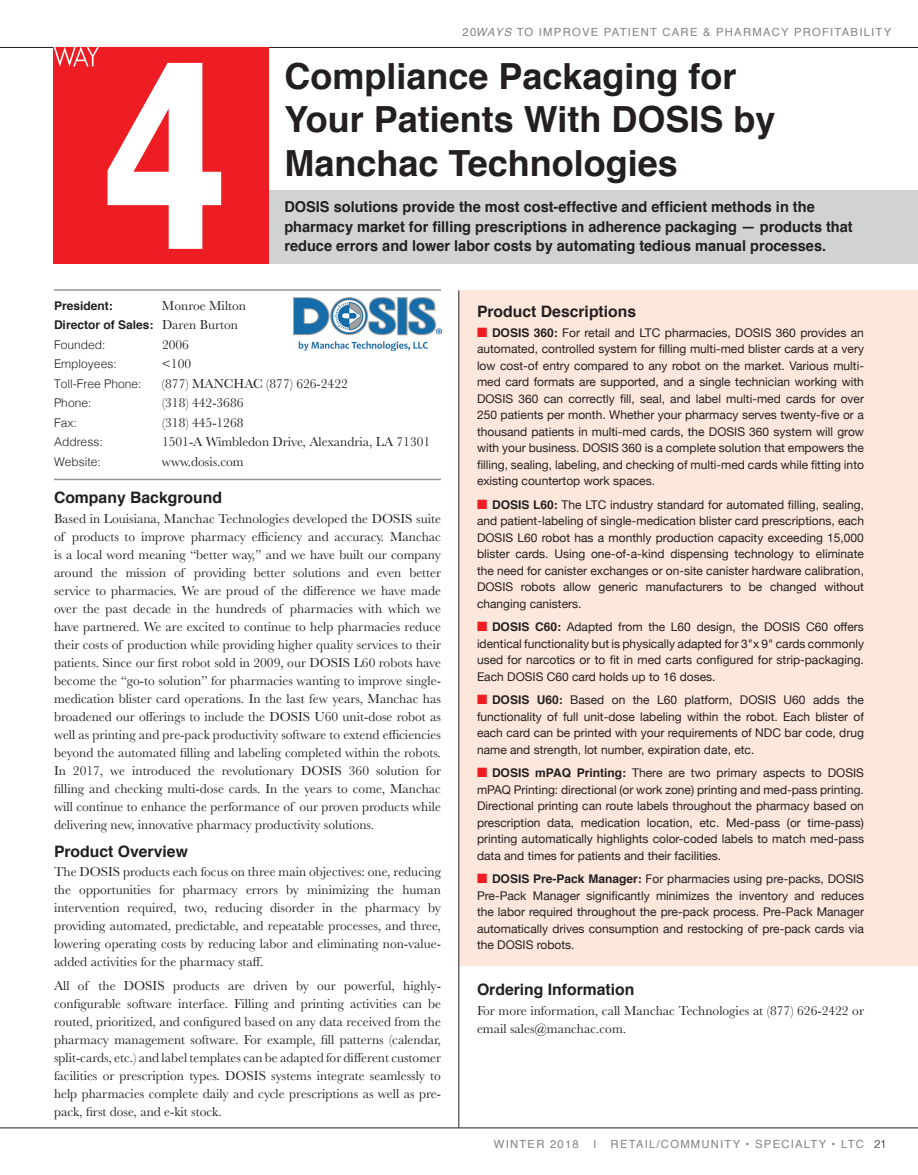
<style>
.page{position:relative;width:918px;height:1175px;background:#fff}
.page>*{position:absolute;margin:0;border:0;box-sizing:border-box;transform-origin:0 0}
.t1{font:700 36px/43.5px "Helvetica";color:#231f20}
.t2{font:700 15.75px "Helvetica";color:#231f20}
.t3{font:700 15px/19.5px "Helvetica";color:#231f20}
.t4{font:13.5px/18px "Baskerville";color:#231f20;text-align:justify}
.t5{font:12px/16.5px "Helvetica Neue";color:#231f20;text-align:justify}
.t6{font:300 12px "Helvetica";color:#231f20}
.t7{font:700 12px/19.5px "Helvetica";color:#231f20}
.t8{font:11.25px "Helvetica";letter-spacing:.11em;color:#808285}
.s1{font-style:italic}
.s2{font-family:"Baskerville";font-weight:400;font-size:13.5px}
.s3{font-weight:300}
.s4{color:#ee1d23}
.s5{font-family:"Helvetica";font-weight:700}
.s6{font-weight:300;color:#231f20}
</style>
<div class="page">
<hr style="left:0;top:47px;width:918px;height:1px;background:#231f20">
<div style="left:459px;top:290px;width:459px;height:675px;background:#fde7dc"></div>
<div style="left:55px;top:190px;width:863px;height:73px;background:#d1d2d4"></div>
<hr style="left:54px;top:478px;width:387px;height:2px;background:#939598">
<img style="left:294px;top:298px;width:147px;height:53px">
<hr style="left:54px;top:289px;width:387px;height:2px;background:#939598">
<div style="left:53px;top:47px;width:216px;height:216px;background:#ee1d23"></div>
<svg style="left:108px;top:63px;width:113px;height:186px"></svg>
<svg style="left:54px;top:47px;width:45px;height:20px"></svg>
<hr style="left:0;top:1127px;width:918px;height:1px;background:#231f20">
<hr style="left:459px;top:290px;width:1px;height:837px;background:#231f20">
<p class="t8" style="left:463px;top:23px;width:430px">20<span class="s1">WAYS</span> TO IMPROVE PATIENT CARE &amp; PHARMACY PROFITABILITY</p>
<h1 class="t1" style="left:284px;top:55px;width:493px">Compliance Packaging for<br>Your Patients With DOSIS by<br>Manchac Technologies</h1>
<p class="t3" style="left:284px;top:197px;width:570px">DOSIS solutions provide the most cost-effective and efficient methods in the pharmacy market for filling prescriptions in adherence packaging — products that reduce errors and lower labor costs by automating tedious manual processes.</p>
<p class="t7" style="left:54px;top:296px;width:60px">President:</p>
<p class="t4" style="left:162px;top:296px;width:86px">Monroe Milton</p>
<p class="t7" style="left:54px;top:315px;width:185px">Director of Sales: <span class="s2">Daren Burton<br></span><span class="s3">Founded:</span></p>
<p class="t4" style="left:162px;top:335px;width:28px">2006</p>
<p class="t6" style="left:54px;top:354px;width:64px">Employees:</p>
<p class="t4" style="left:162px;top:355px;width:31px">&lt;100</p>
<p class="t6" style="left:54px;top:373px;width:89px">Toll-Free Phone:</p>
<p class="t4" style="left:162px;top:374px;width:187px">(877) MANCHAC (877) 626-2422</p>
<p class="t6" style="left:54px;top:393px;width:39px">Phone:</p>
<p class="t4" style="left:162px;top:394px;width:83px">(318) 442-3686</p>
<p class="t6" style="left:54px;top:412px;width:24px">Fax:</p>
<p class="t4" style="left:162px;top:413px;width:83px">(318) 445-1268</p>
<p class="t6" style="left:54px;top:432px;width:50px">Address:</p>
<p class="t4" style="left:162px;top:433px;width:270px">1501-A Wimbledon Drive, Alexandria, LA 71301</p>
<p class="t6" style="left:54px;top:451px;width:48px">Website:</p>
<p class="t4" style="left:162px;top:452px;width:83px">www.dosis.com</p>
<p class="t2" style="left:54px;top:485px;width:170px">Company Background</p>
<p class="t4" style="left:54px;top:509px;width:389px">Based in Louisiana, Manchac Technologies developed the DOSIS suite of products to improve pharmacy efficiency and accuracy. Manchac is a local word meaning “better way,” and we have built our company around the mission of providing better solutions and even better service to pharmacies. We are proud of the difference we have made over the past decade in the hundreds of pharmacies with which we have partnered. We are excited to continue to help pharmacies reduce their costs of production while providing higher quality services to their patients. Since our first robot sold in 2009, our DOSIS L60 robots have become the “go-to solution” for pharmacies wanting to improve single&shy;medication blister card operations. In the last few years, Manchac has broadened our offerings to include the DOSIS U60 unit-dose robot as well as printing and pre-pack productivity software to extend efficiencies beyond the automated filling and labeling completed within the robots.<br>In 2017, we introduced the revolutionary DOSIS 360 solution for filling and checking multi-dose cards. In the years to come, Manchac will continue to enhance the performance of our proven products while delivering new, innovative pharmacy productivity solutions.</p>
<p class="t2" style="left:54px;top:838px;width:135px">Product Overview</p>
<p class="t4" style="left:54px;top:863px;width:389px">The DOSIS products each focus on three main objectives: one, reducing the opportunities for pharmacy errors by minimizing the human intervention required, two, reducing disorder in the pharmacy by providing automated, predictable, and repeatable processes, and three, lowering operating costs by reducing labor and eliminating non-value&shy;added activities for the pharmacy staff.</p>
<p class="t4" style="left:54px;top:976px;width:389px">All of the DOSIS products are driven by our powerful, highly&shy;configurable software interface. Filling and printing activities can be routed, prioritized, and configured based on any data received from the pharmacy management software. For example, fill patterns (calendar, split-cards, etc.) and label templates can be adapted for different customer facilities or prescription types. DOSIS systems integrate seamlessly to help pharmacies complete daily and cycle prescriptions as well as pre&shy;pack, first dose, and e-kit stock.</p>
<p class="t2" style="left:477px;top:299px;width:161px">Product Descriptions</p>
<p class="t5" style="left:477px;top:325px;width:389px"><span class="s4">■</span> <span class="s5">DOSIS 360:</span> For retail and LTC pharmacies, DOSIS 360 provides an automated, controlled system for filling multi-med blister cards at a very low cost-of entry compared to any robot on the market. Various multi&shy;med card formats are supported, and a single technician working with DOSIS 360 can correctly fill, seal, and label multi-med cards for over 250 patients per month. Whether your pharmacy serves twenty-five or a thousand patients in multi-med cards, the DOSIS 360 system will grow with your business. DOSIS 360 is a complete solution that empowers the filling, sealing, labeling, and checking of multi-med cards while fitting into existing countertop work spaces.</p>
<p class="t5" style="left:477px;top:497px;width:389px"><span class="s4">■</span> <span class="s5">DOSIS L60:</span> The LTC industry standard for automated filling, sealing, and patient-labeling of single-medication blister card prescriptions, each DOSIS L60 robot has a monthly production capacity exceeding 15,000 blister cards. Using one-of-a-kind dispensing technology to eliminate the need for canister exchanges or on-site canister hardware calibration, DOSIS robots allow generic manufacturers to be changed without changing canisters.</p>
<p class="t5" style="left:477px;top:619px;width:389px"><span class="s4">■</span> <span class="s5">DOSIS C60:</span> Adapted from the L60 design, the DOSIS C60 offers identical functionality but is physically adapted for 3"x 9" cards commonly used for narcotics or to fit in med carts configured for strip-packaging.<br>Each DOSIS C60 card holds up to 16 doses.</p>
<p class="t5" style="left:477px;top:692px;width:389px"><span class="s4">■</span> <span class="s5">DOSIS U60:</span> Based on the L60 platform, DOSIS U60 adds the functionality of full unit-dose labeling within the robot. Each blister of each card can be printed with your requirements of NDC bar code, drug name and strength, lot number, expiration date, etc.</p>
<p class="t5" style="left:477px;top:765px;width:389px"><span class="s4">■</span> <span class="s5">DOSIS mPAQ Printing:</span> There are two primary aspects to DOSIS mPAQ Printing: directional (or work zone) printing and med-pass printing.<br>Directional printing can route labels throughout the pharmacy based on prescription data, medication location, etc. Med-pass (or time-pass) printing automatically highlights color-coded labels to match med-pass data and times for patients and their facilities.</p>
<p class="t5" style="left:477px;top:871px;width:389px"><span class="s4">■</span> <span class="s5">DOSIS Pre-Pack Manager:</span> For pharmacies using pre-packs, DOSIS Pre-Pack Manager significantly minimizes the inventory and reduces the labor required throughout the pre-pack process. Pre-Pack Manager automatically drives consumption and restocking of pre-pack cards via the DOSIS robots.</p>
<p class="t2" style="left:477px;top:976px;width:159px">Ordering Information</p>
<p class="t4" style="left:477px;top:1001px;width:389px">For more information, call Manchac Technologies at (877) 626-2422 or email sales@manchac.com.</p>
<p class="t8" style="left:494px;top:1135px;width:86px">WINTER 2018</p>
<p class="t8" style="left:593px;top:1135px;width:5px">I</p>
<p class="t8" style="left:611px;top:1135px;width:277px">RETAIL/COMMUNITY • SPECIALTY • LTC <span class="s6">21</span></p>
</div>
